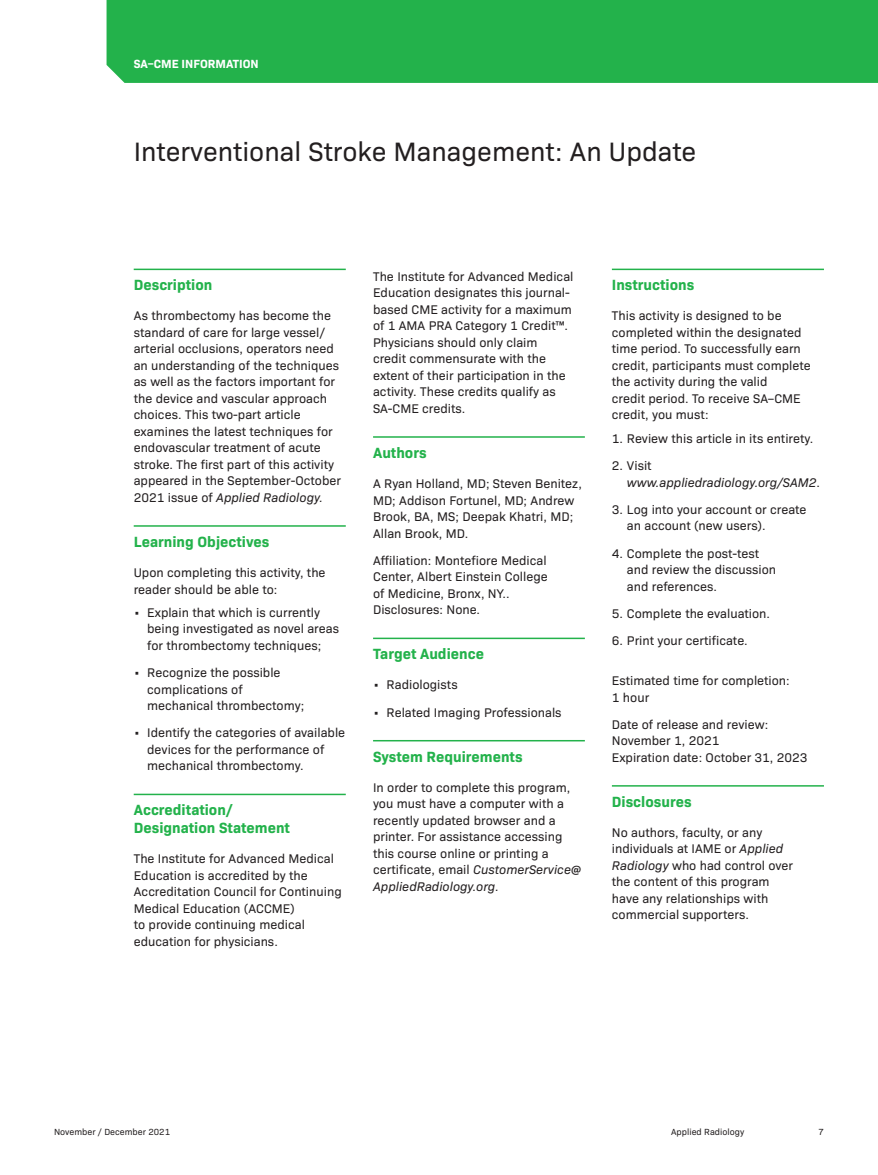
<style>
.page{position:relative;width:878px;height:1175px;background:#fff}
.page>*{position:absolute;margin:0;border:0;box-sizing:border-box;transform-origin:0 0}
.Overview-Title{font:27px "Bio Sans";color:#231f20}
.Heading-Overview{font:700 15px/18px "Bio Sans";color:#23b24b}
.Overview-Body{font:12.75px/16.5px "Bio Sans";color:#231f20}
.Overview-Bullets{font:12.75px/16.5px "Bio Sans";color:#231f20}
.Overview-Numbered-Li{font:12.75px/16.5px "Bio Sans";color:#231f20}
.Overview-Numbered-Li-2{font:italic 12.75px/16.5px "Bio Sans";color:#231f20}
.t1{font:700 12px "Bio Sans";color:#fff}
.t2{font:9px "Bio Sans";color:#231f20}
.s1{font-style:italic}
.s2{font-style:normal}
</style>
<div class="page">
<div style="left:106px;top:0;width:772px;height:83px;background:#23b24b"></div>
<hr style="left:134px;top:268px;width:212px;height:2px;background:#23b24b">
<hr style="left:134px;top:525px;width:212px;height:1px;background:#23b24b">
<hr style="left:134px;top:793px;width:212px;height:2px;background:#23b24b">
<hr style="left:373px;top:436px;width:212px;height:2px;background:#23b24b">
<hr style="left:373px;top:637px;width:212px;height:2px;background:#23b24b">
<hr style="left:373px;top:740px;width:212px;height:1px;background:#23b24b">
<hr style="left:612px;top:268px;width:212px;height:2px;background:#23b24b">
<hr style="left:612px;top:785px;width:212px;height:1px;background:#23b24b">
<p class="t1" style="left:134px;top:54px;width:126px">SA–CME INFORMATION</p>
<p class="Overview-Title" style="left:134px;top:132px;width:564px">Interventional Stroke Management: An Update</p>
<p class="Heading-Overview" style="left:134px;top:275px;width:80px">Description</p>
<p class="Overview-Body" style="left:134px;top:307px;width:209px">As thrombectomy has become the standard of care for large vessel/ arterial occlusions, operators need an understanding of the techniques as well as the factors important for the device and vascular approach choices. This two-part article examines the latest techniques for endovascular treatment of acute stroke. The first part of this activity appeared in the September-October 2021 issue of <span class="s1">Applied Radiology.</span></p>
<p class="Heading-Overview" style="left:134px;top:531px;width:137px">Learning Objectives</p>
<p class="Overview-Body" style="left:134px;top:563px;width:193px">Upon completing this activity, the reader should be able to:</p>
<p class="Overview-Bullets" style="left:147px;top:603px;width:193px;text-indent:-14px">• Explain that which is currently being investigated as novel areas for thrombectomy techniques;</p>
<p class="Overview-Bullets" style="left:147px;top:663px;width:159px;text-indent:-14px">• Recognize the possible complications of mechanical thrombectomy;</p>
<p class="Overview-Bullets" style="left:147px;top:723px;width:199px;text-indent:-14px">• Identify the categories of available devices for the performance of mechanical thrombectomy.</p>
<p class="Heading-Overview" style="left:134px;top:800px;width:158px">Accreditation/<br>Designation Statement</p>
<p class="Overview-Body" style="left:134px;top:849px;width:209px">The Institute for Advanced Medical<br>Education is accredited by the<br>Accreditation Council for Continuing<br>Medical Education (ACCME)<br>to provide continuing medical education for physicians.</p>
<p class="Overview-Body" style="left:373px;top:267px;width:202px">The Institute for Advanced Medical<br>Education designates this journal&shy;based CME activity for a maximum of 1 AMA PRA Category 1 Credit™.<br>Physicians should only claim credit commensurate with the extent of their participation in the activity. These credits qualify as<br>SA-CME credits.</p>
<p class="Heading-Overview" style="left:373px;top:442px;width:55px">Authors</p>
<p class="Overview-Body" style="left:373px;top:474px;width:210px">A Ryan Holland, MD; Steven Benitez,<br>MD; Addison Fortunel, MD; Andrew<br>Brook, BA, MS; Deepak Khatri, MD;<br>Allan Brook, MD.</p>
<p class="Overview-Body" style="left:373px;top:551px;width:176px">Affiliation: Montefiore Medical<br>Center, Albert Einstein College of Medicine, Bronx, NY..<br>Disclosures: None.</p>
<p class="Heading-Overview" style="left:373px;top:644px;width:112px">Target Audience</p>
<p class="Overview-Bullets" style="left:373px;top:675px;width:86px">• Radiologists</p>
<p class="Overview-Bullets" style="left:373px;top:703px;width:190px">• Related Imaging Professionals</p>
<p class="Heading-Overview" style="left:373px;top:746px;width:151px">System Requirements</p>
<p class="Overview-Body" style="left:373px;top:778px;width:209px">In order to complete this program, you must have a computer with a recently updated browser and a printer. For assistance accessing this course online or printing a certificate, email <span class="s1">CustomerService@<br>AppliedRadiology.org.</span></p>
<p class="Heading-Overview" style="left:612px;top:275px;width:84px">Instructions</p>
<p class="Overview-Body" style="left:612px;top:307px;width:200px">This activity is designed to be completed within the designated time period. To successfully earn credit, participants must complete the activity during the valid<br>credit period. To receive SA–CME credit, you must:</p>
<p class="Overview-Numbered-Li" style="left:612px;top:429px;width:203px">1. Review this article in its entirety.</p>
<p class="Overview-Numbered-Li-2" style="left:627px;top:456px;width:195px;text-indent:-15px"><span class="s2">2. Visit </span>www.appliedradiology.org/SAM2<span class="s2">.</span></p>
<p class="Overview-Numbered-Li" style="left:627px;top:500px;width:181px;text-indent:-15px">3. Log into your account or create an account (new users).</p>
<p class="Overview-Numbered-Li" style="left:627px;top:544px;width:151px;text-indent:-15px">4. Complete the post-test and review the discussion and references.</p>
<p class="Overview-Numbered-Li" style="left:612px;top:604px;width:160px">5. Complete the evaluation.</p>
<p class="Overview-Numbered-Li" style="left:612px;top:631px;width:137px">6. Print your certificate.</p>
<p class="Overview-Body" style="left:612px;top:671px;width:179px">Estimated time for completion:<br>1 hour</p>
<p class="Overview-Body" style="left:612px;top:715px;width:197px">Date of release and review:<br>November 1, 2021<br>Expiration date: October 31, 2023</p>
<p class="Heading-Overview" style="left:612px;top:791px;width:81px">Disclosures</p>
<p class="Overview-Body" style="left:612px;top:823px;width:183px">No authors, faculty, or any individuals at IAME or <span class="s1">Applied<br>Radiology</span> who had control over the content of this program have any relationships with commercial supporters.</p>
<p class="t2" style="left:54px;top:1124px;width:118px">November / December 2021</p>
<p class="t2" style="left:671px;top:1125px;width:75px">Applied Radiology</p>
<p class="t2" style="left:818px;top:1125px;width:7px">7</p>
</div>
